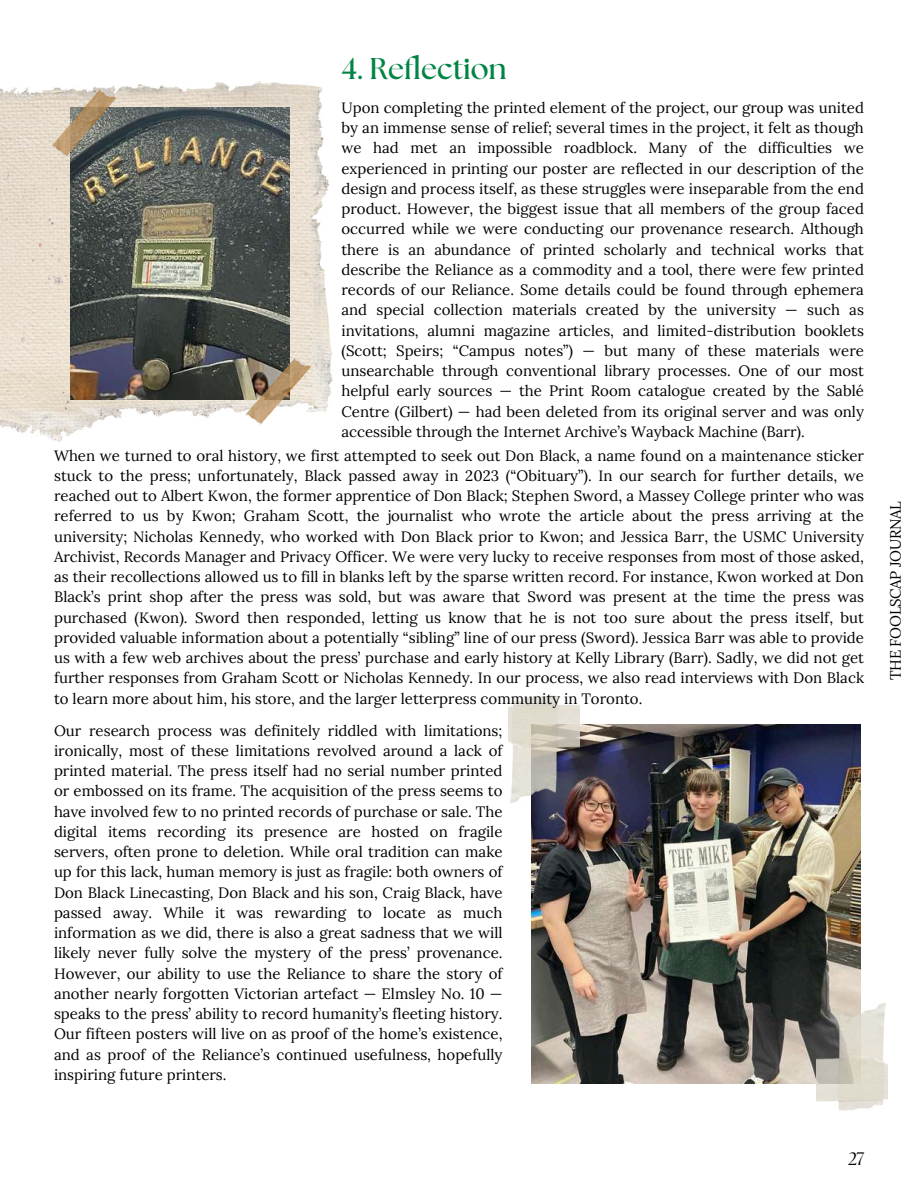
<style>
.page{position:relative;width:918px;height:1188px;background:#fff}
.page>*{position:absolute;margin:0;border:0;box-sizing:border-box;transform-origin:0 0}
.t1{font:700 30px "The Seasons";color:#008444}
.t2{font:18px "The Seasons";color:#000001}
.t3{font:15px/20.2px "Lora";color:#000;text-align:justify}
.t4{font:15px "Lora";letter-spacing:-.02em;color:#000001}
</style>
<div class="page">
<img style="left:0;top:81px;width:333px;height:360px">
<img style="left:71px;top:108px;width:218px;height:291px">
<img style="left:532px;top:724px;width:328px;height:360px">
<img style="left:509px;top:695px;width:70px;height:108px">
<img style="left:817px;top:1003px;width:71px;height:108px">
<img style="left:246px;top:358px;width:65px;height:67px">
<img style="left:51px;top:90px;width:65px;height:66px">
<h1 class="t1" style="left:341px;top:55px;width:167px">4. Reflection</h1>
<p class="t3" style="left:341px;top:97px;width:524px">Upon completing the printed element of the project, our group was united by an immense sense of relief; several times in the project, it felt as though we had met an impossible roadblock. Many of the difficulties we experienced in printing our poster are reflected in our description of the design and process itself, as these struggles were inseparable from the end product. However, the biggest issue that all members of the group faced occurred while we were conducting our provenance research. Although there is an abundance of printed scholarly and technical works that describe the Reliance as a commodity and a tool, there were few printed records of our Reliance. Some details could be found through ephemera and special collection materials created by the university — such as invitations, alumni magazine articles, and limited-distribution booklets (Scott; Speirs; “Campus notes”) — but many of these materials were unsearchable through conventional library processes. One of our most helpful early sources — the Print Room catalogue created by the Sablé Centre (Gilbert) — had been deleted from its original server and was only accessible through the Internet Archive’s Wayback Machine (Barr).</p>
<p class="t3" style="left:54px;top:445px;width:812px">When we turned to oral history, we first attempted to seek out Don Black, a name found on a maintenance sticker stuck to the press; unfortunately, Black passed away in 2023 (“Obituary”). In our search for further details, we reached out to Albert Kwon, the former apprentice of Don Black; Stephen Sword, a Massey College printer who was referred to us by Kwon; Graham Scott, the journalist who wrote the article about the press arriving at the university; Nicholas Kennedy, who worked with Don Black prior to Kwon; and Jessica Barr, the USMC University Archivist, Records Manager and Privacy Officer. We were very lucky to receive responses from most of those asked, as their recollections allowed us to fill in blanks left by the sparse written record. For instance, Kwon worked at Don Black’s print shop after the press was sold, but was aware that Sword was present at the time the press was purchased (Kwon). Sword then responded, letting us know that he is not too sure about the press itself, but provided valuable information about a potentially “sibling” line of our press (Sword). Jessica Barr was able to provide us with a few web archives about the press’ purchase and early history at Kelly Library (Barr). Sadly, we did not get further responses from Graham Scott or Nicholas Kennedy. In our process, we also read interviews with Don Black to learn more about him, his store, and the larger letterpress community in Toronto.</p>
<p class="t3" style="left:54px;top:720px;width:450px">Our research process was definitely riddled with limitations; ironically, most of these limitations revolved around a lack of printed material. The press itself had no serial number printed or embossed on its frame. The acquisition of the press seems to have involved few to no printed records of purchase or sale. The digital items recording its presence are hosted on fragile servers, often prone to deletion. While oral tradition can make up for this lack, human memory is just as fragile: both owners of Don Black Linecasting, Don Black and his son, Craig Black, have passed away. While it was rewarding to locate as much information as we did, there is also a great sadness that we will likely never fully solve the mystery of the press’ provenance.<br>However, our ability to use the Reliance to share the story of another nearly forgotten Victorian artefact — Elmsley No. 10 — speaks to the press’ ability to record humanity’s fleeting history.<br>Our fifteen posters will live on as proof of the home’s existence, and as proof of the Reliance’s continued usefulness, hopefully inspiring future printers.</p>
<p class="t4" style="left:886px;top:680px;width:180px;rotate:-90deg">THE FOOLSCAP JOURNAL</p>
<p class="t2" style="left:848px;top:1150px;width:17px">27</p>
</div>
